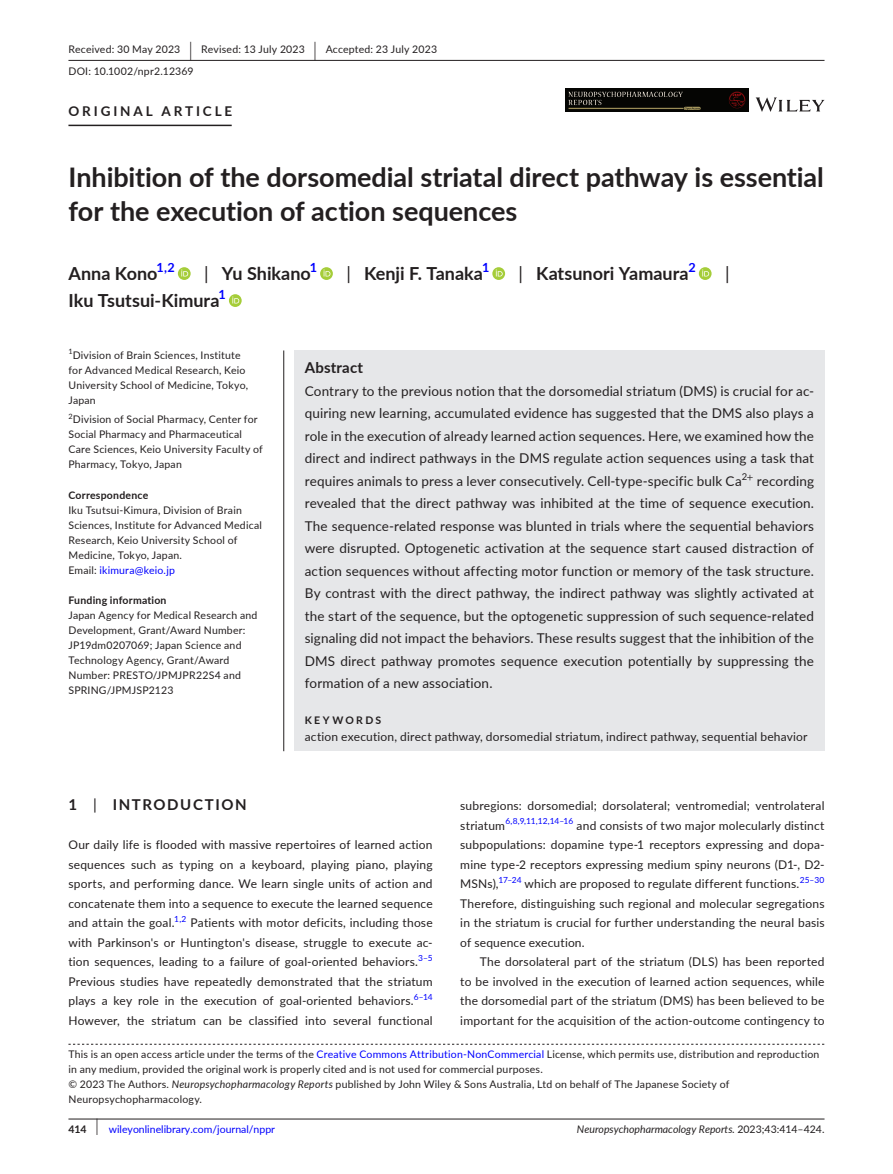
<style>
.page{position:relative;width:893px;height:1174px;background:#fff}
.page>*{position:absolute;margin:0;border:0;box-sizing:border-box;transform-origin:0 0}
.t1{font:700 27px/34.5px "Lato";letter-spacing:-.005em;color:#231f20}
.t2{font:700 18px "Lato";color:#231f20}
.t3{font:18px "Lato";color:#231f20}
.t4{font:700 15px "Lato";letter-spacing:.1em;color:#231f20}
.t5{font:700 15px "Lato";letter-spacing:.015em;color:#231f20}
.t6{font:13.5px/22.5px "Lato";letter-spacing:.01em;color:#231f20;text-align:justify}
.t7{font:700 13.5px "Lato";letter-spacing:.215em;color:#231f20}
.t8{font:700 12.6px "Lato";color:#00f}
.t9{font:12px/19.5px "Lato";letter-spacing:.015em;color:#231f20;text-align:justify}
.t10{font:10.5px/15px "Lato";letter-spacing:.02em;color:#231f20}
.t11{font:italic 10.5px "Lato";color:#231f20}
.t12{font:10.5px "Lato";color:#00f}
.t13{font:700 10.5px "Lato";letter-spacing:.02em;color:#231f20}
.t14{font:700 10.5px "Lato";letter-spacing:.22em;color:#231f20}
.t15{font:9.45px "Lato";color:#231f20}
.t16{font:8.4px "Lato";letter-spacing:-.01em;color:#00f}
.t17{font:7.35px "Lato";color:#231f20}
.s1{font-size:19.65px}
.s2{font-weight:400}
.s3{color:#00f}
.s4{font-family:"STIX"}
.s5{font-style:italic}
.s6{font-weight:700;color:#231f20}
.s7{font-size:17.4px;color:#231f20}
.s8{font-style:normal}
</style>
<div class="page">
<hr style="left:68px;top:1118px;width:756px;height:1px;background:#231f20">
<svg style="left:756px;top:97px;width:68px;height:15px"></svg>
<img style="left:566px;top:88px;width:182px;height:24px">
<hr style="left:68px;top:60px;width:756px;height:1px;background:#231f20">
<hr style="left:68px;top:125px;width:164px;height:1px;background:#231f20">
<svg style="left:178px;top:267px;width:13px;height:13px"></svg>
<svg style="left:181px;top:269px;width:7px;height:7px"></svg>
<svg style="left:320px;top:267px;width:13px;height:13px"></svg>
<svg style="left:324px;top:269px;width:6px;height:7px"></svg>
<svg style="left:492px;top:267px;width:13px;height:13px"></svg>
<svg style="left:496px;top:269px;width:7px;height:7px"></svg>
<svg style="left:699px;top:267px;width:13px;height:13px"></svg>
<svg style="left:702px;top:269px;width:7px;height:7px"></svg>
<svg style="left:229px;top:294px;width:13px;height:13px"></svg>
<svg style="left:232px;top:296px;width:7px;height:7px"></svg>
<svg style="left:68px;top:1043px;width:756px;height:1px"></svg>
<div style="left:294px;top:350px;width:530px;height:401px;background:#e6e7e9"></div>
<hr style="left:283px;top:350px;width:1px;height:401px;background:#231f20">
<p class="t10" style="left:68px;top:38px;width:370px;line-height:21.8px">Received: 30 May 2023 <span class="s1">|</span> Revised: 13 July 2023 <span class="s1">|</span> Accepted: 23 July 2023<br>DOI: 10.1002/npr2.12369</p>
<p class="t7" style="left:68px;top:101px;width:165px">ORIGINAL ARTICLE</p>
<h1 class="t1" style="left:68px;top:159px;width:757px">Inhibition of the dorsomedial striatal direct pathway is essential for the execution of action sequences</h1>
<h2 class="t2" style="left:68px;top:260px;width:91px">Anna Kono</h2>
<p class="t8" style="left:157px;top:258px;width:20px">1,2</p>
<h2 class="t2" style="left:204px;top:260px;width:108px"><span class="s2">|</span> Yu Shikano</h2>
<p class="t8" style="left:310px;top:258px;width:9px">1</p>
<h2 class="t2" style="left:346px;top:260px;width:138px"><span class="s2">|</span> Kenji F. Tanaka</h2>
<p class="t8" style="left:482px;top:258px;width:9px">1</p>
<h2 class="t2" style="left:519px;top:260px;width:172px"><span class="s2">|</span> Katsunori Yamaura</h2>
<p class="t8" style="left:688px;top:258px;width:9px">2</p>
<h2 class="t3" style="left:725px;top:260px;width:6px">|</h2>
<h2 class="t2" style="left:68px;top:287px;width:153px">Iku Tsutsui-Kimura</h2>
<p class="t8" style="left:219px;top:285px;width:9px">1</p>
<p class="t17" style="left:68px;top:346px;width:6px">1</p>
<p class="t10" style="left:68px;top:347px;width:181px;text-indent:4px">Division of Brain Sciences, Institute for Advanced Medical Research, Keio<br>University School of Medicine, Tokyo,<br>Japan</p>
<p class="t10" style="left:68px;top:412px;width:196px"><sup>2</sup>Division of Social Pharmacy, Center for Social Pharmacy and Pharmaceutical Care Sciences, Keio University Faculty of Pharmacy, Tokyo, Japan</p>
<p class="t13" style="left:68px;top:487px;width:81px">Correspondence</p>
<p class="t10" style="left:68px;top:502px;width:195px">Iku Tsutsui-Kimura, Division of Brain Sciences, Institute for Advanced Medical Research, Keio University School of Medicine, Tokyo, Japan.<br>Email: <span class="s3">ikimura@keio.jp</span></p>
<p class="t13" style="left:68px;top:592px;width:100px">Funding information</p>
<p class="t10" style="left:68px;top:607px;width:190px">Japan Agency for Medical Research and<br>Development, Grant/Award Number:<br>JP19dm0207069; Japan Science and<br>Technology Agency, Grant/Award<br>Number: PRESTO/JPMJPR22S4 and<br>SPRING/JPMJSP2123</p>
<p class="t5" style="left:305px;top:356px;width:60px">Abstract</p>
<p class="t6" style="left:305px;top:379px;width:511px">Contrary to the previous notion that the dorsomedial striatum (DMS) is crucial for ac&shy;quiring new learning, accumulated evidence has suggested that the DMS also plays a role in the execution of already learned action sequences. Here, we examined how the direct and indirect pathways in the DMS regulate action sequences using a task that requires animals to press a lever consecutively. Cell-type-specific bulk Ca</p>
<p class="t15" style="left:742px;top:469px;width:13px">2<span class="s4">+</span></p>
<p class="t6" style="left:305px;top:469px;width:511px;text-indent:452px">recording revealed that the direct pathway was inhibited at the time of sequence execution.<br>The sequence-related response was blunted in trials where the sequential behaviors were disrupted. Optogenetic activation at the sequence start caused distraction of action sequences without affecting motor function or memory of the task structure.<br>By contrast with the direct pathway, the indirect pathway was slightly activated at the start of the sequence, but the optogenetic suppression of such sequence-related signaling did not impact the behaviors. These results suggest that the inhibition of the DMS direct pathway promotes sequence execution potentially by suppressing the formation of a new association.</p>
<p class="t14" style="left:305px;top:712px;width:78px">KEYWORDS</p>
<p class="t9" style="left:305px;top:726px;width:504px">action execution, direct pathway, dorsomedial striatum, indirect pathway, sequential behavior</p>
<p class="t4" style="left:68px;top:794px;width:180px">1 <span class="s2">|</span> INTRODUCTION</p>
<p class="t9" style="left:68px;top:834px;width:366px">Our daily life is flooded with massive repertoires of learned action sequences such as typing on a keyboard, playing piano, playing sports, and performing dance. We learn single units of action and concatenate them into a sequence to execute the learned sequence and attain the goal.</p>
<p class="t16" style="left:174px;top:913px;width:14px">1,2</p>
<p class="t9" style="left:68px;top:912px;width:366px;text-indent:122px">Patients with motor deficits, including those with Parkinson's or Huntington's disease, struggle to execute ac&shy;tion sequences, leading to a failure of goal-oriented behaviors.</p>
<p class="t16" style="left:418px;top:952px;width:16px">3–5</p>
<p class="t9" style="left:68px;top:971px;width:366px">Previous studies have repeatedly demonstrated that the striatum plays a key role in the execution of goal-oriented behaviors.<sup>6–14<br></sup>However, the striatum can be classified into several functional</p>
<p class="t9" style="left:460px;top:795px;width:366px">subregions: dorsomedial; dorsolateral; ventromedial; ventrolateral striatum</p>
<p class="t16" style="left:505px;top:815px;width:69px">6,8,9,11,12,14–16</p>
<p class="t9" style="left:460px;top:815px;width:366px;text-indent:116px">and consists of two major molecularly distinct subpopulations: dopamine type-1 receptors expressing and dopa&shy;mine type-2 receptors expressing medium spiny neurons (D1-, D2- MSNs),</p>
<p class="t16" style="left:498px;top:874px;width:25px">17–24</p>
<p class="t9" style="left:525px;top:873px;width:276px">which are proposed to regulate different functions.</p>
<p class="t16" style="left:800px;top:874px;width:26px">25–30</p>
<p class="t9" style="left:460px;top:893px;width:366px">Therefore, distinguishing such regional and molecular segregations in the striatum is crucial for further understanding the neural basis of sequence execution.</p>
<p class="t9" style="left:460px;top:951px;width:366px;text-indent:20px">The dorsolateral part of the striatum (DLS) has been reported to be involved in the execution of learned action sequences, while the dorsomedial part of the striatum (DMS) has been believed to be important for the acquisition of the action-outcome contingency to</p>
<p class="t10" style="left:68px;top:1046px;width:752px">This is an open access article under the terms of the <span class="s3">Creative Commons Attribution-NonCommercial</span> License, which permits use, distribution and reproduction in any medium, provided the original work is properly cited and is not used for commercial purposes.<br>© 2023 The Authors. <span class="s5">Neuropsychopharmacology Reports</span> published by John Wiley &amp; Sons Australia, Ltd on behalf of The Japanese Society of Neuropsychopharmacology.</p>
<p class="t12" style="left:68px;top:1121px;width:208px"><span class="s6">414</span> <span class="s7">|</span> wileyonlinelibrary.com/journal/nppr</p>
<p class="t11" style="left:577px;top:1121px;width:249px">Neuropsychopharmacology Reports. <span class="s8">2023;43:414–424.</span></p>
</div>
